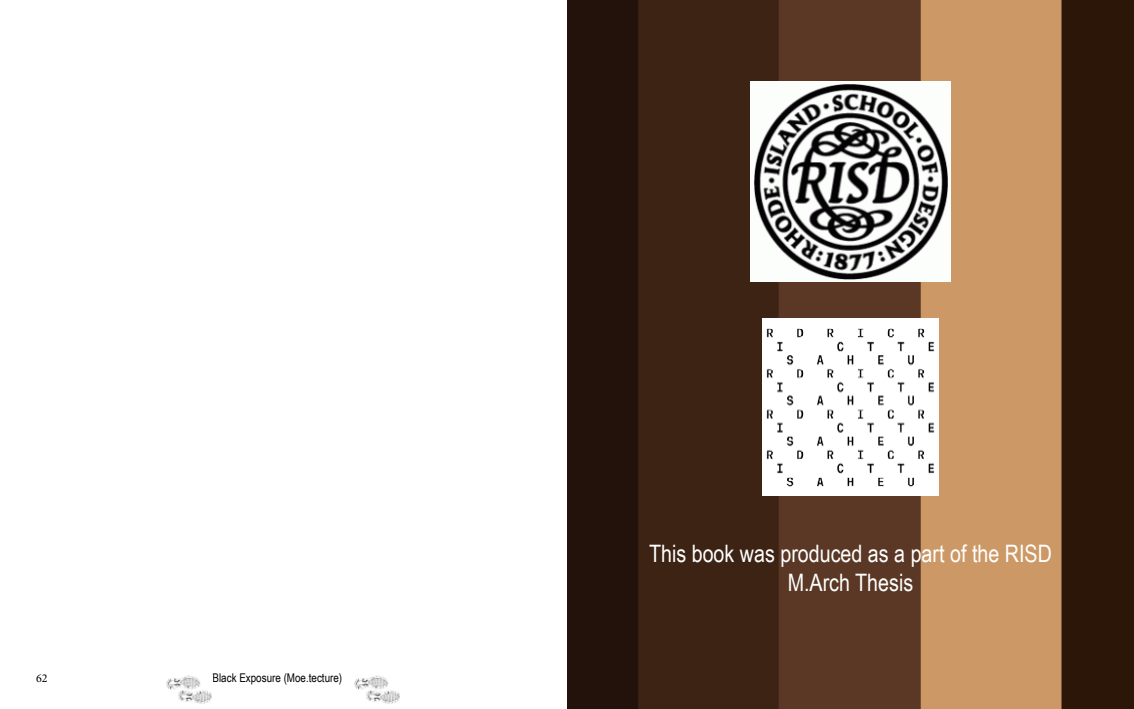
<style>
.page{position:relative;width:1134px;height:709px;background:#fff}
.page>*{position:absolute;margin:0;border:0;box-sizing:border-box;transform-origin:0 0}
.t1{font:24px/28.8px "Arial Narrow";color:#fff;text-align:center}
.t2{font:12px "Arial Narrow";color:#000}
.t3{font:12px "Minion Pro";color:#000}
</style>
<div class="page">
<img style="left:355px;top:675px;width:45px;height:29px">
<img style="left:166px;top:675px;width:46px;height:29px">
<img style="left:567px;top:0;width:566px;height:708px">
<img style="left:750px;top:81px;width:200px;height:200px">
<img style="left:762px;top:319px;width:176px;height:176px">
<p class="t3" style="left:36px;top:669px;width:13px">62</p>
<p class="t2" style="left:212px;top:668px;width:131px">Black Exposure (Moe.tecture)</p>
<p class="t1" style="left:649px;top:538px;width:404px">This book was produced as a part of the RISD<br>M.Arch Thesis</p>
</div>
